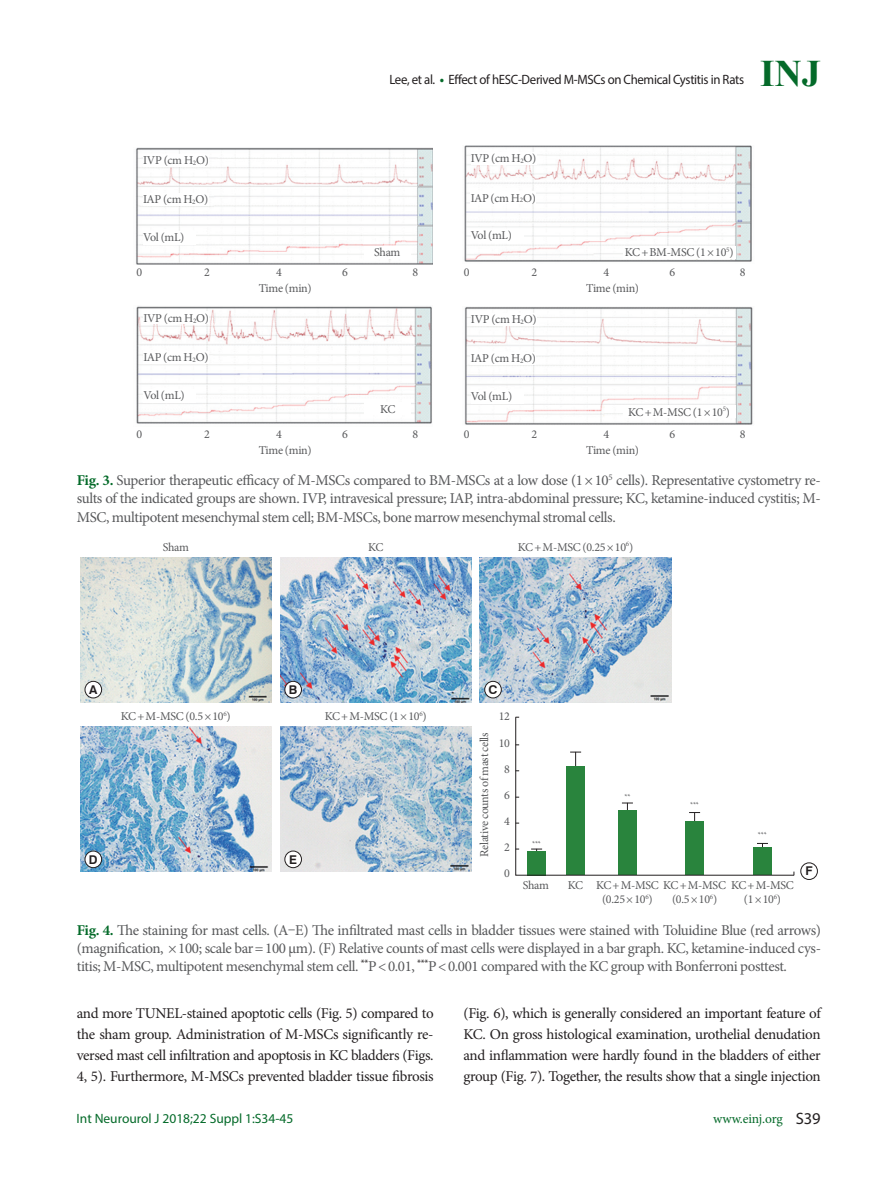
<style>
.page{position:relative;width:893px;height:1191px;background:#fff}
.page>*{position:absolute;margin:0;border:0;box-sizing:border-box;transform-origin:0 0}
.t1{font:700 37.5px "Times New Roman";color:#046a29}
.t2{font:15px/18px "Minion Pro";letter-spacing:-.025em;color:#57585a;text-align:justify}
.t3{font:15px/21px "Minion Pro";letter-spacing:-.025em;color:#231f20;text-align:justify}
.t4{font:13.5px "Myriad Pro";letter-spacing:-.025em;color:#231f20;scale:.95 1}
.t5{font:13.5px "Myriad Pro";color:#046a29}
.t6{font:13.5px "Minion Pro";letter-spacing:-.01em;color:#046a29}
.t7{font:700 12.15px "Swiss 721 BT";color:#231f20}
.t8{font:12px/26.1px "Minion Pro";letter-spacing:-.025em;color:#57585a}
.t9{font:7.8px "Minion Pro";color:#57585a}
.s1{font-weight:700;color:#046a29}
.s2{font-size:7.05px}
.s3{font-family:"Myriad Pro";font-size:16.5px;color:#231f20}
</style>
<div class="page">
<svg style="left:515px;top:716px;width:279px;height:159px"></svg>
<img style="left:480px;top:557px;width:191px;height:145px">
<img style="left:80px;top:557px;width:192px;height:145px">
<img style="left:80px;top:727px;width:192px;height:144px">
<img style="left:280px;top:557px;width:191px;height:145px">
<img style="left:280px;top:727px;width:191px;height:144px">
<div style="left:85px;top:681px;width:17px;height:17px;background:#fff;border-radius:50%"></div>
<div style="left:85px;top:681px;width:17px;height:17px;border:1px solid #231f20;border-radius:50%"></div>
<div style="left:801px;top:862px;width:17px;height:17px;border:1px solid #231f20;border-radius:50%"></div>
<div style="left:285px;top:681px;width:16px;height:17px;background:#fff;border-radius:50%"></div>
<div style="left:285px;top:681px;width:17px;height:17px;border:1px solid #231f20;border-radius:50%"></div>
<div style="left:485px;top:681px;width:16px;height:17px;background:#fff;border-radius:50%"></div>
<div style="left:484px;top:681px;width:17px;height:17px;border:1px solid #231f20;border-radius:50%"></div>
<div style="left:85px;top:851px;width:17px;height:16px;background:#fff;border-radius:50%"></div>
<div style="left:85px;top:851px;width:17px;height:17px;border:1px solid #231f20;border-radius:50%"></div>
<div style="left:285px;top:851px;width:16px;height:16px;background:#fff;border-radius:50%"></div>
<div style="left:285px;top:851px;width:17px;height:17px;border:1px solid #231f20;border-radius:50%"></div>
<img style="left:136px;top:148px;width:296px;height:117px">
<div style="left:143px;top:154px;width:66px;height:12px;background:#fff"></div>
<div style="left:143px;top:193px;width:65px;height:12px;background:#fff"></div>
<div style="left:143px;top:231px;width:53px;height:14px;background:#fff"></div>
<div style="left:364px;top:247px;width:47px;height:12px;background:#fff"></div>
<img style="left:464px;top:145px;width:288px;height:117px">
<div style="left:471px;top:152px;width:65px;height:12px;background:#fff"></div>
<div style="left:471px;top:192px;width:65px;height:12px;background:#fff"></div>
<div style="left:471px;top:229px;width:52px;height:14px;background:#fff"></div>
<div style="left:623px;top:246px;width:112px;height:12px;background:#fff"></div>
<img style="left:136px;top:306px;width:296px;height:118px">
<div style="left:143px;top:312px;width:66px;height:12px;background:#fff"></div>
<div style="left:143px;top:351px;width:66px;height:12px;background:#fff"></div>
<div style="left:143px;top:389px;width:53px;height:14px;background:#fff"></div>
<div style="left:365px;top:403px;width:46px;height:12px;background:#fff"></div>
<img style="left:464px;top:307px;width:289px;height:118px">
<div style="left:471px;top:313px;width:66px;height:12px;background:#fff"></div>
<div style="left:471px;top:352px;width:65px;height:12px;background:#fff"></div>
<div style="left:471px;top:390px;width:53px;height:14px;background:#fff"></div>
<div style="left:623px;top:406px;width:112px;height:12px;background:#fff"></div>
<p class="t4" style="left:389px;top:71px;width:375px">Lee, et al. <span class="s1">•</span> Effect of hESC-Derived M-MSCs on Chemical Cystitis in Rats</p>
<h1 class="t1" style="left:760px;top:48px;width:62px">INJ</h1>
<p class="t8" style="left:143px;top:147px;width:67px">IVP (cm H<span class="s2">2</span>O)</p>
<p class="t8" style="left:143px;top:187px;width:67px">IAP (cm H<span class="s2">2</span>O)</p>
<p class="t8" style="left:143px;top:224px;width:43px">Vol (mL)</p>
<p class="t8" style="left:471px;top:145px;width:67px">IVP (cm H<span class="s2">2</span>O)</p>
<p class="t8" style="left:471px;top:185px;width:67px">IAP (cm H<span class="s2">2</span>O)</p>
<p class="t8" style="left:471px;top:222px;width:43px">Vol (mL)</p>
<p class="t8" style="left:374px;top:240px;width:28px">Sham</p>
<p class="t8" style="left:137px;top:259px;width:7px">0</p>
<p class="t8" style="left:204px;top:259px;width:7px">2</p>
<p class="t8" style="left:276px;top:259px;width:7px">4</p>
<p class="t8" style="left:342px;top:259px;width:7px">6</p>
<p class="t8" style="left:413px;top:259px;width:7px">8</p>
<p class="t8" style="left:259px;top:275px;width:54px">Time (min)</p>
<p class="t8" style="left:625px;top:239px;width:110px">KC+BM-MSC (1×10<sup>5</sup>)</p>
<p class="t8" style="left:586px;top:275px;width:54px">Time (min)</p>
<p class="t8" style="left:464px;top:259px;width:7px">0</p>
<p class="t8" style="left:531px;top:259px;width:7px">2</p>
<p class="t8" style="left:603px;top:259px;width:7px">4</p>
<p class="t8" style="left:669px;top:259px;width:7px">6</p>
<p class="t8" style="left:740px;top:259px;width:7px">8</p>
<p class="t8" style="left:143px;top:305px;width:67px">IVP (cm H<span class="s2">2</span>O)</p>
<p class="t8" style="left:143px;top:344px;width:67px">IAP (cm H<span class="s2">2</span>O)</p>
<p class="t8" style="left:143px;top:382px;width:43px">Vol (mL)</p>
<p class="t8" style="left:471px;top:306px;width:67px">IVP (cm H<span class="s2">2</span>O)</p>
<p class="t8" style="left:471px;top:345px;width:67px">IAP (cm H<span class="s2">2</span>O)</p>
<p class="t8" style="left:471px;top:383px;width:43px">Vol (mL)</p>
<p class="t8" style="left:380px;top:396px;width:17px">KC</p>
<p class="t8" style="left:136px;top:421px;width:7px">0</p>
<p class="t8" style="left:204px;top:421px;width:7px">2</p>
<p class="t8" style="left:276px;top:421px;width:7px">4</p>
<p class="t8" style="left:342px;top:421px;width:7px">6</p>
<p class="t8" style="left:412px;top:421px;width:7px">8</p>
<p class="t8" style="left:259px;top:437px;width:54px">Time (min)</p>
<p class="t8" style="left:628px;top:399px;width:103px">KC+M-MSC (1×10<sup>5</sup>)</p>
<p class="t8" style="left:586px;top:437px;width:54px">Time (min)</p>
<p class="t8" style="left:464px;top:421px;width:7px">0</p>
<p class="t8" style="left:531px;top:421px;width:7px">2</p>
<p class="t8" style="left:603px;top:421px;width:7px">4</p>
<p class="t8" style="left:669px;top:421px;width:7px">6</p>
<p class="t8" style="left:740px;top:421px;width:7px">8</p>
<p class="t2" style="left:77px;top:472px;width:746px"><span class="s1">Fig. 3.</span> Superior therapeutic efficacy of M-MSCs compared to BM-MSCs at a low dose (1×10<sup>5</sup> cells). Representative cystometry re&shy;sults of the indicated groups are shown. IVP, intravesical pressure; IAP, intra-abdominal pressure; KC, ketamine-induced cystitis; M-MSC, multipotent mesenchymal stem cell; BM-MSCs, bone marrow mesenchymal stromal cells.</p>
<p class="t8" style="left:163px;top:534px;width:28px">Sham</p>
<p class="t8" style="left:368px;top:534px;width:17px">KC</p>
<p class="t8" style="left:518px;top:534px;width:117px">KC+M-MSC (0.25×10<sup>6</sup>)</p>
<p class="t7" style="left:89px;top:682px;width:10px">A</p>
<p class="t7" style="left:289px;top:682px;width:10px">B</p>
<p class="t7" style="left:488px;top:682px;width:10px">C</p>
<p class="t8" style="left:121px;top:703px;width:111px">KC+M-MSC (0.5×10<sup>6</sup>)</p>
<p class="t8" style="left:325px;top:703px;width:103px">KC+M-MSC (1×10<sup>6</sup>)</p>
<p class="t7" style="left:89px;top:852px;width:10px">D</p>
<p class="t7" style="left:289px;top:852px;width:9px">E</p>
<p class="t8" style="left:471px;top:857px;width:126px;rotate:-90deg">Relative counts of mast cells</p>
<p class="t8" style="left:499px;top:703px;width:13px;text-align:center">12<br>10<br>8<br>6<br>4<br>2<br>0</p>
<p class="t9" style="left:532px;top:838px;width:11px">***</p>
<p class="t9" style="left:624px;top:791px;width:8px">**</p>
<p class="t9" style="left:690px;top:799px;width:11px">***</p>
<p class="t9" style="left:758px;top:829px;width:11px">***</p>
<p class="t8" style="left:523px;top:872px;width:28px">Sham</p>
<p class="t8" style="left:602px;top:878px;width:193px;line-height:14.4px;text-indent:-34px">KC KC+M-MSC KC+M-MSC KC+M-MSC (0.25×10<sup>6</sup>)</p>
<p class="t8" style="left:672px;top:886px;width:47px">(0.5×10<sup>6</sup>)</p>
<p class="t8" style="left:744px;top:886px;width:39px">(1×10<sup>6</sup>)</p>
<p class="t7" style="left:805px;top:863px;width:9px">F</p>
<p class="t2" style="left:77px;top:921px;width:746px"><span class="s1">Fig. 4.</span> The staining for mast cells. (A–E) The infiltrated mast cells in bladder tissues were stained with Toluidine Blue (red arrows) (magnification, ×100; scale bar=100 μm). (F) Relative counts of mast cells were displayed in a bar graph. KC, ketamine-induced cys&shy;titis; M-MSC, multipotent mesenchymal stem cell. <sup>**</sup>P&lt;0.01, <sup>***</sup>P&lt;0.001 compared with the KC group with Bonferroni posttest.</p>
<p class="t3" style="left:77px;top:1003px;width:358px">and more TUNEL-stained apoptotic cells (Fig. 5) compared to the sham group. Administration of M-MSCs significantly re&shy;versed mast cell infiltration and apoptosis in KC bladders (Figs.<br>4, 5). Furthermore, M-MSCs prevented bladder tissue fibrosis</p>
<p class="t3" style="left:463px;top:1003px;width:359px">(Fig. 6), which is generally considered an important feature of KC. On gross histological examination, urothelial denudation and inflammation were hardly found in the bladders of either group (Fig. 7). Together, the results show that a single injection</p>
<p class="t5" style="left:77px;top:1110px;width:218px">Int Neurourol J 2018;22 Suppl 1:S34-45</p>
<p class="t6" style="left:713px;top:1109px;width:109px">www.einj.org <span class="s3">S39</span></p>
</div>
